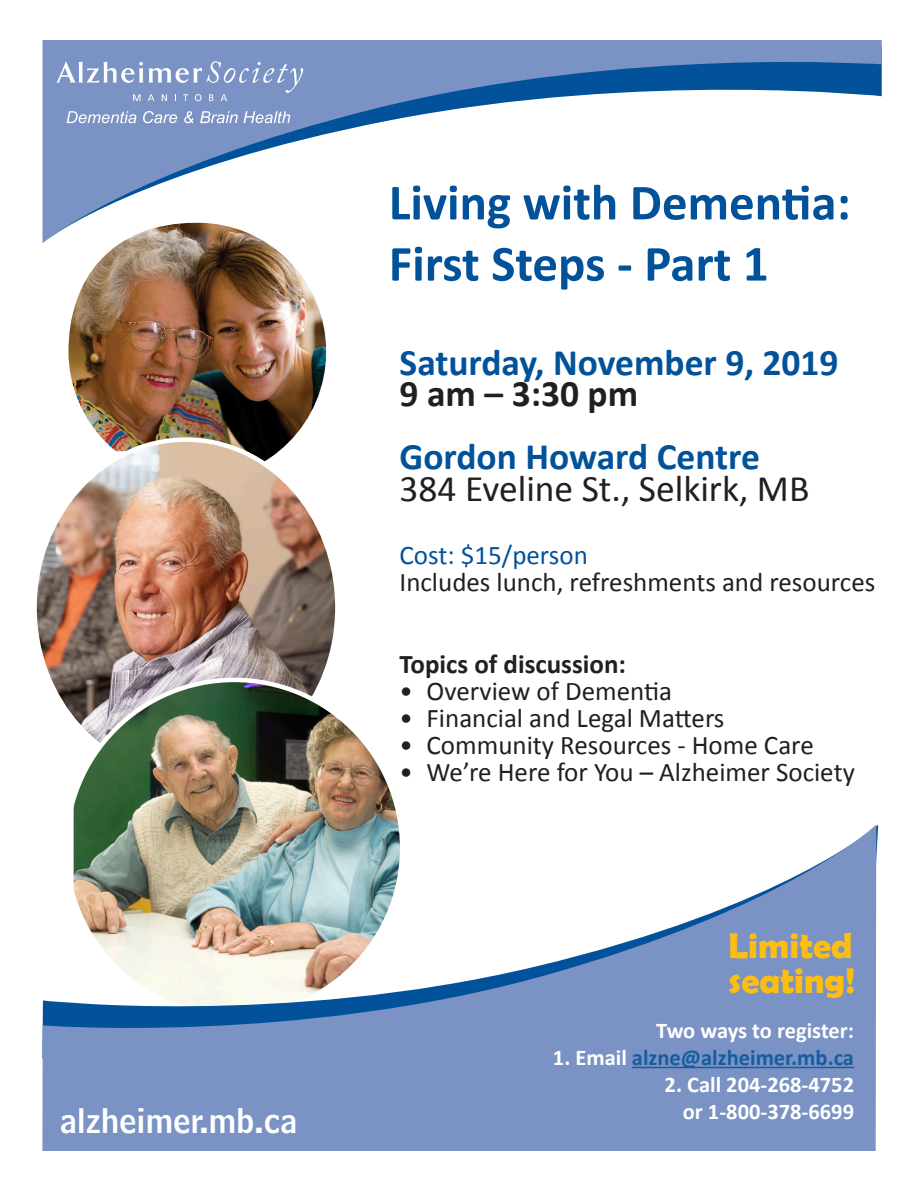
<style>
.page{position:relative;width:918px;height:1188px;background:#fff}
.page>*{position:absolute;margin:0;border:0;box-sizing:border-box;transform-origin:0 0}
.t1{font:700 51px/61.2px "Calibri";color:#01529a}
.t2{font:700 37.5px "Calibri";color:#01529a}
.t3{font:37.5px "Calibri";color:#231f20}
.t4{font:700 37.5px "Calibri";color:#231f20}
.t5{font:700 36px "Berlin Sans FB Demi";color:#fdbe12}
.t6{font:33px "Bell Centennial Std Name Num";color:#fff}
.t7{font:27px "Calibri";color:#231f20}
.t8{font:700 27px "Calibri";color:#231f20}
.t9{font:27px "Calibri";color:#01529a}
.t10{font:700 22.5px "Calibri";color:#fff}
.t11{font:700 22.5px "Calibri";color:#175d9e}
.s1{color:#fff}
</style>
<div class="page">
<img style="left:69px;top:243px;width:257px;height:197px">
<img style="left:37px;top:440px;width:298px;height:277px">
<img style="left:74px;top:680px;width:325px;height:145px">
<svg style="left:42px;top:825px;width:834px;height:326px;fill:#7a92c4"></svg>
<svg style="left:42px;top:40px;width:840px;height:203px"></svg>
<svg style="left:56px;top:61px;width:247px;height:40px;background:#8ca1cc"></svg>
<svg style="left:67px;top:111px;width:69px;height:12px"></svg>
<svg style="left:143px;top:111px;width:34px;height:12px"></svg>
<svg style="left:200px;top:111px;width:90px;height:12px"></svg>
<svg style="left:184px;top:111px;width:10px;height:12px"></svg>
<hr style="left:632px;top:1067px;width:222px;height:1px;background:#175d9e">
<p class="t6" style="left:60px;top:1100px;width:239px">alzheimer.mb.ca</p>
<p class="t1" style="left:389px;top:172px;width:463px">Living with Dementia:<br>First Steps - Part 1</p>
<p class="t2" style="left:400px;top:338px;width:440px">Saturday, November 9, 2019</p>
<p class="t4" style="left:400px;top:370px;width:240px">9 am – 3:30 pm</p>
<p class="t2" style="left:400px;top:433px;width:362px">Gordon Howard Centre</p>
<p class="t3" style="left:400px;top:464px;width:411px">384 Eveline St., Selkirk, MB</p>
<p class="t9" style="left:400px;top:538px;width:190px">Cost: $15/person</p>
<p class="t7" style="left:400px;top:565px;width:477px">Includes lunch, refreshments and resources</p>
<p class="t8" style="left:400px;top:647px;width:228px">Topics of discussion:</p>
<p class="t7" style="left:400px;top:674px;width:274px">• Overview of Dementia</p>
<p class="t7" style="left:400px;top:701px;width:326px">• Financial and Legal Matters</p>
<p class="t7" style="left:400px;top:728px;width:416px">• Community Resources - Home Care</p>
<p class="t7" style="left:400px;top:755px;width:457px">• We’re Here for You – Alzheimer Society</p>
<p class="t5" style="left:729px;top:925px;width:125px">Limited</p>
<p class="t5" style="left:729px;top:960px;width:128px">seating!</p>
<p class="t10" style="left:656px;top:1016px;width:199px">Two ways to register:</p>
<p class="t11" style="left:553px;top:1043px;width:303px"><span class="s1">1. Email</span> alzne@alzheimer.mb.ca</p>
<p class="t10" style="left:665px;top:1070px;width:191px">2. Call 204-268-4752</p>
<p class="t10" style="left:683px;top:1097px;width:173px">or 1-800-378-6699</p>
</div>
